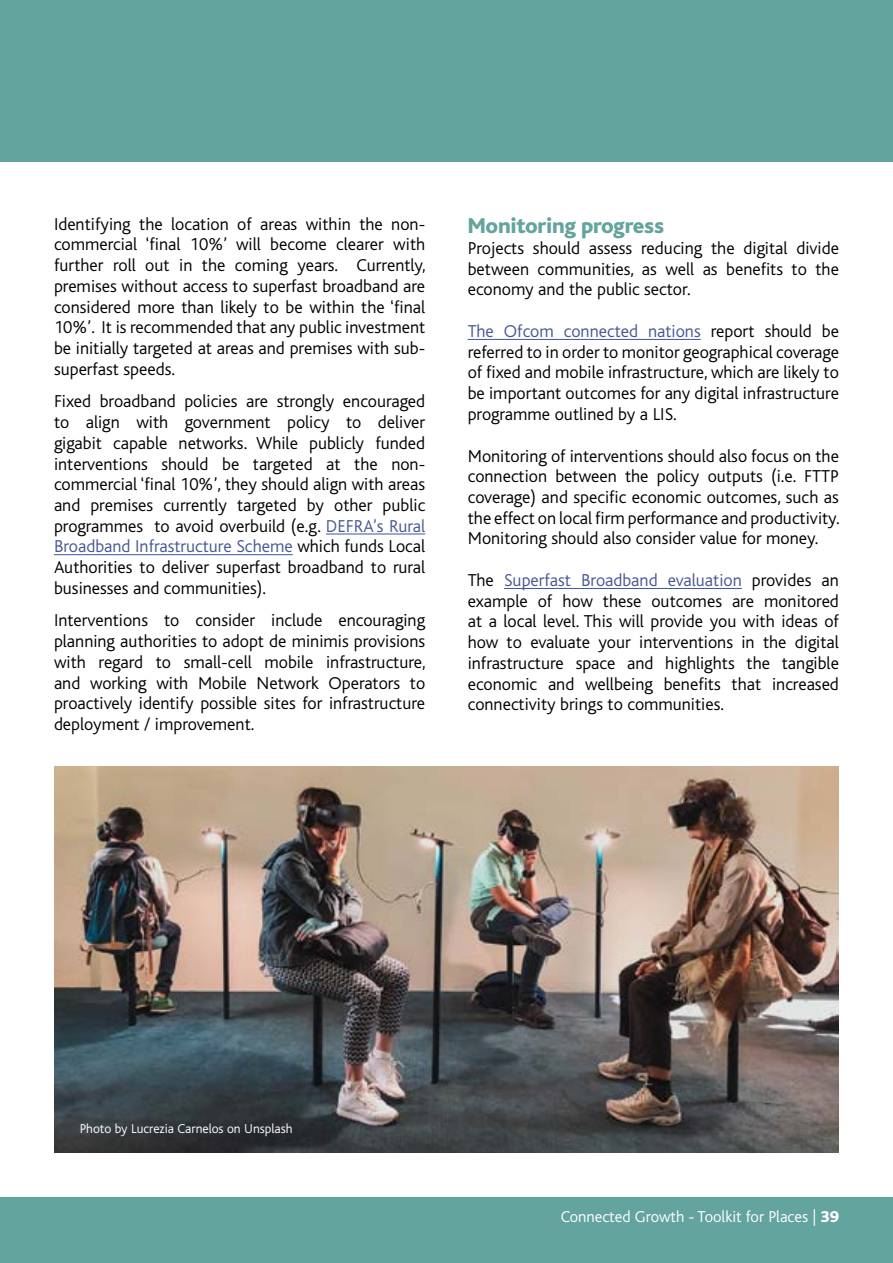
<style>
.page{position:relative;width:893px;height:1263px;background:#fff}
.page>*{position:absolute;margin:0;border:0;box-sizing:border-box;transform-origin:0 0}
.t1{font:800 22.5px "Bliss";letter-spacing:-.01em;color:#63a49e}
.t2{font:300 18px/20.7px "Bliss";color:#000;text-align:justify}
.t3{font:300 16.5px "Bliss";color:#fff}
.t4{font:300 13.5px "Bliss";color:#fff}
.s1{color:#465792}
.s2{font-weight:800}
</style>
<div class="page">
<div style="left:0;top:1197px;width:893px;height:66px;background:#63a49e"></div>
<div style="left:0;top:0;width:893px;height:162px;background:#63a49e"></div>
<hr style="left:326px;top:534px;width:99px;height:1px;background:#3b569f">
<hr style="left:54px;top:554px;width:239px;height:1px;background:#3b569f">
<hr style="left:468px;top:339px;width:233px;height:1px;background:#3b569f">
<hr style="left:504px;top:588px;width:238px;height:1px;background:#3b569f">
<img style="left:54px;top:767px;width:785px;height:385px">
<p class="t2" style="left:54px;top:214px;width:373px">Identifying the location of areas within the non&shy;commercial ‘final 10%’ will become clearer with further roll out in the coming years. Currently, premises without access to superfast broadband are considered more than likely to be within the ‘final 10%’. It is recommended that any public investment be initially targeted at areas and premises with sub&shy;superfast speeds.</p>
<p class="t2" style="left:54px;top:391px;width:373px">Fixed broadband policies are strongly encouraged to align with government policy to deliver gigabit capable networks. While publicly funded interventions should be targeted at the non&shy;commercial ‘final 10%’, they should align with areas and premises currently targeted by other public programmes to avoid overbuild (e.g. <span class="s1">DEFRA’s Rural Broadband Infrastructure Scheme</span> which funds Local Authorities to deliver superfast broadband to rural businesses and communities).</p>
<p class="t2" style="left:54px;top:610px;width:373px">Interventions to consider include encouraging planning authorities to adopt de minimis provisions with regard to small-cell mobile infrastructure, and working with Mobile Network Operators to proactively identify possible sites for infrastructure deployment / improvement.</p>
<p class="t1" style="left:468px;top:214px;width:198px">Monitoring progress</p>
<p class="t2" style="left:468px;top:238px;width:373px">Projects should assess reducing the digital divide between communities, as well as benefits to the economy and the public sector.</p>
<p class="t2" style="left:468px;top:321px;width:373px"><span class="s1">The Ofcom connected nations</span> report should be referred to in order to monitor geographical coverage of fixed and mobile infrastructure, which are likely to be important outcomes for any digital infrastructure programme outlined by a LIS.</p>
<p class="t2" style="left:468px;top:446px;width:373px">Monitoring of interventions should also focus on the connection between the policy outputs (i.e. FTTP coverage) and specific economic outcomes, such as the effect on local firm performance and productivity.<br>Monitoring should also consider value for money.</p>
<p class="t2" style="left:468px;top:570px;width:373px">The <span class="s1">Superfast Broadband evaluation</span> provides an example of how these outcomes are monitored at a local level. This will provide you with ideas of how to evaluate your interventions in the digital infrastructure space and highlights the tangible economic and wellbeing benefits that increased connectivity brings to communities.</p>
<p class="t4" style="left:80px;top:1122px;width:214px">Photo by Lucrezia Carnelos on Unsplash</p>
<p class="t3" style="left:561px;top:1207px;width:280px">Connected Growth - Toolkit for Places | <span class="s2">39</span></p>
</div>
